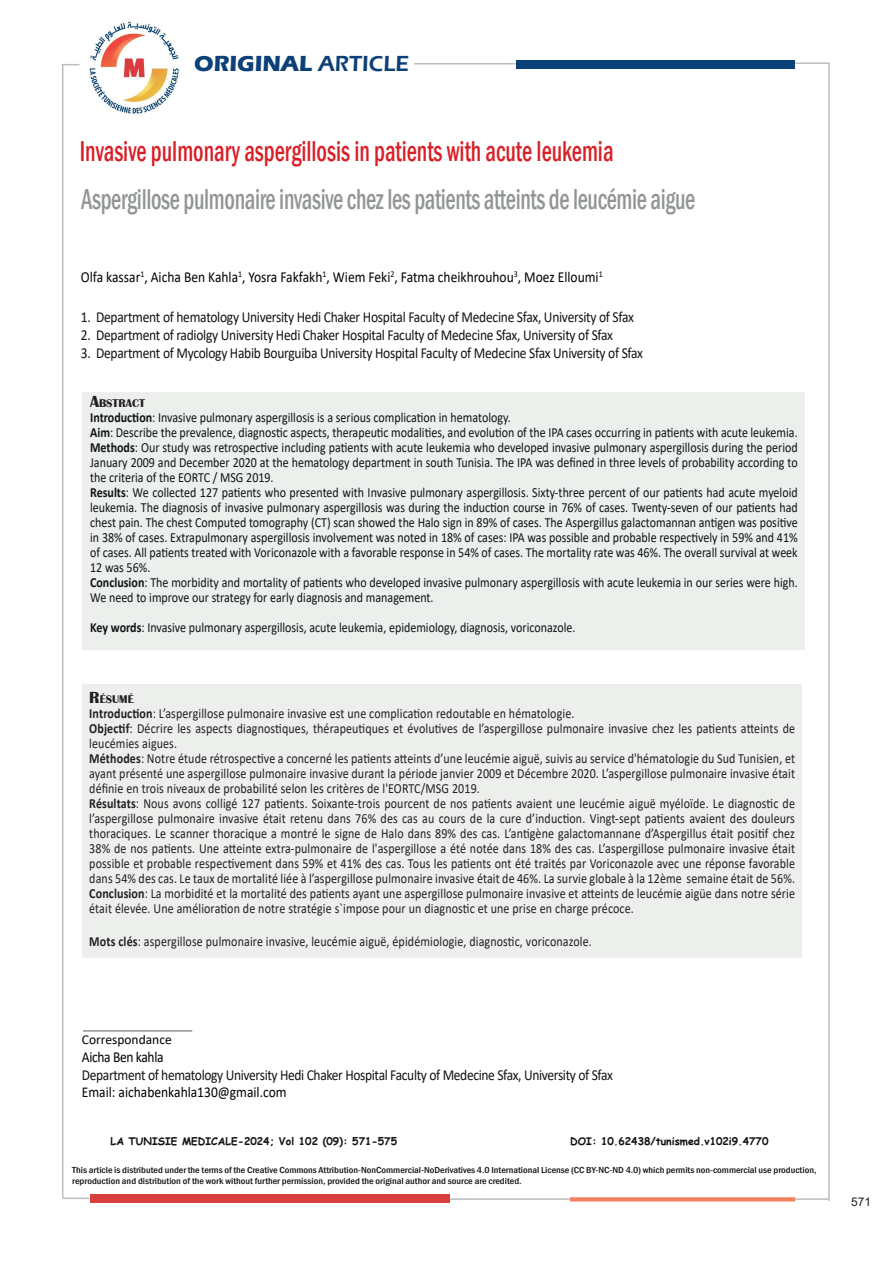
<style>
.page{position:relative;width:893px;height:1263px;background:#fff}
.page>*{position:absolute;margin:0;border:0;box-sizing:border-box;transform-origin:0 0}
.t1{font:500 condensed 29.55px "Franklin Gothic";letter-spacing:-.015em;color:#929595;scale:.77 1}
.t2{font:500 condensed 29.55px "Franklin Gothic";color:#d91f26;scale:.77 1}
.t3{font:700 22.5px "Eras ITC";color:#0c4078}
.t4{font:15.3px "Calibri";letter-spacing:-.02em;color:#111314;scale:.88 1}
.t5{font:15.3px "Calibri";color:#000;scale:.88 1}
.t6{font:15.3px "Calibri";letter-spacing:-.025em;color:#000;scale:.88 1}
.t7{font:15px "Calibri";color:#000;scale:.9 1}
.t8{font:13.95px/15px "Calibri";letter-spacing:.01em;color:#231f20;text-align:justify;scale:.86 1}
.t9{font:13.95px/15px "Calibri";color:#111314;text-align:justify;scale:.86 1}
.t10{font:13.5px "Calibri";color:#000}
.t11{font:12px "Arial";color:#231f20}
.t12{font:700 11.55px "Britannic";color:#231f20}
.t13{font:700 10.5px "Comic Sans MS";color:#111314}
.t14{font:500 condensed 9px/10.8px "Franklin Gothic";color:#111314;scale:1.13 1}
.s1{font-weight:600}
.s2{font-size:16.5px}
.s3{font-weight:700}
</style>
<div class="page">
<div style="left:82px;top:392px;width:723px;height:257px;background:#edefed"></div>
<div style="left:82px;top:685px;width:719px;height:273px;background:#edefed"></div>
<hr style="left:83px;top:1030px;width:109px;height:2px;background:#929595">
<div style="left:516px;top:60px;width:278px;height:8px;background:#0c4078"></div>
<svg style="left:62px;top:64px;width:18px;height:1px"></svg>
<hr style="left:62px;top:65px;width:1px;height:1133px;background:#bcbdc0">
<hr style="left:828px;top:64px;width:2px;height:1137px;background:#bcbdc0">
<hr style="left:795px;top:62px;width:35px;height:2px;background:#bcbdc0">
<hr style="left:414px;top:63px;width:102px;height:2px;background:#bcbdc0">
<div style="left:90px;top:1194px;width:359px;height:9px;background:#da3f3f"></div>
<hr style="left:794px;top:1198px;width:35px;height:2px;background:#bcbdc0">
<svg style="left:570px;top:1197px;width:225px;height:4px"></svg>
<hr style="left:450px;top:1198px;width:120px;height:2px;background:#bcbdc0">
<hr style="left:63px;top:1197px;width:26px;height:2px;background:#bcbdc0">
<img style="left:89px;top:21px;width:90px;height:94px">
<p class="t3" style="left:194px;top:51px;width:216px">ORIGINAL <span class="s1">ARTICLE</span></p>
<p class="t2" style="left:80px;top:132px;width:695px">Invasive pulmonary aspergillosis in patients with acute leukemia</p>
<p class="t1" style="left:81px;top:180px;width:799px">Aspergillose pulmonaire invasive chez les patients atteints de leucémie aigue</p>
<p class="t5" style="left:81px;top:266px;width:594px">Olfa kassar<sup>1</sup>, Aicha Ben Kahla<sup>1</sup>, Yosra Fakfakh<sup>1</sup>, Wiem Feki<sup>2</sup>, Fatma cheikhrouhou<sup>3</sup>, Moez Elloumi<sup>1</sup></p>
<p class="t4" style="left:81px;top:306px;width:630px">1. Department of hematology University Hedi Chaker Hospital Faculty of Medecine Sfax, University of Sfax</p>
<p class="t4" style="left:81px;top:324px;width:606px">2. Department of radiolgy University Hedi Chaker Hospital Faculty of Medecine Sfax, University of Sfax</p>
<p class="t4" style="left:81px;top:342px;width:640px">3. Department of Mycology Habib Bourguiba University Hospital Faculty of Medecine Sfax University of Sfax</p>
<p class="t12" style="left:90px;top:397px;width:56px"><span class="s2">A</span>BSTRACT</p>
<p class="t9" style="left:90px;top:410px;width:491px"><span class="s3">Introduction</span>: Invasive pulmonary aspergillosis is a serious complication in hematology.</p>
<p class="t9" style="left:90px;top:425px;width:824px"><span class="s3">Aim</span>: Describe the prevalence, diagnostic aspects, therapeutic modalities, and evolution of the IPA cases occurring in patients with acute leukemia.</p>
<p class="t9" style="left:90px;top:440px;width:824px"><span class="s3">Methods</span>: Our study was retrospective including patients with acute leukemia who developed invasive pulmonary aspergillosis during the period January 2009 and December 2020 at the hematology department in south Tunisia. The IPA was defined in three levels of probability according to the criteria of the EORTC / MSG 2019.</p>
<p class="t9" style="left:90px;top:485px;width:824px"><span class="s3">Results</span>: We collected 127 patients who presented with Invasive pulmonary aspergillosis. Sixty-three percent of our patients had acute myeloid leukemia. The diagnosis of invasive pulmonary aspergillosis was during the induction course in 76% of cases. Twenty-seven of our patients had chest pain. The chest Computed tomography (CT) scan showed the Halo sign in 89% of cases. The Aspergillus galactomannan antigen was positive in 38% of cases. Extrapulmonary aspergillosis involvement was noted in 18% of cases: IPA was possible and probable respectively in 59% and 41% of cases. All patients treated with Voriconazole with a favorable response in 54% of cases. The mortality rate was 46%. The overall survival at week 12 was 56%.</p>
<p class="t9" style="left:90px;top:575px;width:824px"><span class="s3">Conclusion</span>: The morbidity and mortality of patients who developed invasive pulmonary aspergillosis with acute leukemia in our series were high.<br>We need to improve our strategy for early diagnosis and management.</p>
<p class="t9" style="left:90px;top:620px;width:566px"><span class="s3">Key words</span>: Invasive pulmonary aspergillosis, acute leukemia, epidemiology, diagnosis, voriconazole.</p>
<p class="t12" style="left:89px;top:693px;width:46px"><span class="s2">R</span>ÉSUMÉ</p>
<p class="t8" style="left:89px;top:705px;width:566px"><span class="s3">Introduction</span>: L’aspergillose pulmonaire invasive est une complication redoutable en hématologie.</p>
<p class="t8" style="left:89px;top:720px;width:822px"><span class="s3">Objectif</span>: Décrire les aspects diagnostiques, thérapeutiques et évolutives de l’aspergillose pulmonaire invasive chez les patients atteints de leucémies aigues.</p>
<p class="t8" style="left:89px;top:750px;width:822px"><span class="s3">Méthodes</span>: Notre étude rétrospective a concerné les patients atteints d’une leucémie aiguë, suivis au service d'hématologie du Sud Tunisien, et ayant présenté une aspergillose pulmonaire invasive durant la période janvier 2009 et Décembre 2020. L’aspergillose pulmonaire invasive était définie en trois niveaux de probabilité selon les critères de l'EORTC/MSG 2019.</p>
<p class="t8" style="left:89px;top:795px;width:822px"><span class="s3">Résultats</span>: Nous avons colligé 127 patients. Soixante-trois pourcent de nos patients avaient une leucémie aiguë myéloïde. Le diagnostic de l’aspergillose pulmonaire invasive était retenu dans 76% des cas au cours de la cure d’induction. Vingt-sept patients avaient des douleurs thoraciques. Le scanner thoracique a montré le signe de Halo dans 89% des cas. L’antigène galactomannane d’Aspergillus était positif chez 38% de nos patients. Une atteinte extra-pulmonaire de l'aspergillose a été notée dans 18% des cas. L’aspergillose pulmonaire invasive était possible et probable respectivement dans 59% et 41% des cas. Tous les patients ont été traités par Voriconazole avec une réponse favorable dans 54% des cas. Le taux de mortalité liée à l’aspergillose pulmonaire invasive était de 46%. La survie globale à la 12ème semaine était de 56%.<br><span class="s3">Conclusion</span>: La morbidité et la mortalité des patients ayant une aspergillose pulmonaire invasive et atteints de leucémie aigüe dans notre série était élevée. Une amélioration de notre stratégie s`impose pour un diagnostic et une prise en charge précoce.</p>
<p class="t8" style="left:89px;top:933px;width:586px"><span class="s3">Mots clés</span>: aspergillose pulmonaire invasive, leucémie aiguë, épidémiologie, diagnostic, voriconazole.</p>
<p class="t10" style="left:82px;top:1030px;width:91px">Correspondance</p>
<p class="t6" style="left:82px;top:1047px;width:94px">Aicha Ben kahla</p>
<p class="t4" style="left:82px;top:1065px;width:605px">Department of hematology University Hedi Chaker Hospital Faculty of Medecine Sfax, University of Sfax</p>
<p class="t7" style="left:82px;top:1081px;width:229px">Email: aichabenkahla130@gmail.com</p>
<p class="t13" style="left:111px;top:1133px;width:288px">LA TUNISIE MEDICALE-2024; Vol 102 (09): 571-575</p>
<p class="t13" style="left:570px;top:1133px;width:200px">DOI: 10.62438/tunismed.v102i9.4770</p>
<p class="t14" style="left:72px;top:1164px;width:660px">This article is distributed under the terms of the Creative Commons Attribution-NonCommercial-NoDerivatives 4.0 International License (CC BY-NC-ND 4.0) which permits non-commercial use production, reproduction and distribution of the work without further permission, provided the original author and source are credited.</p>
<p class="t11" style="left:851px;top:1194px;width:22px">571</p>
</div>
